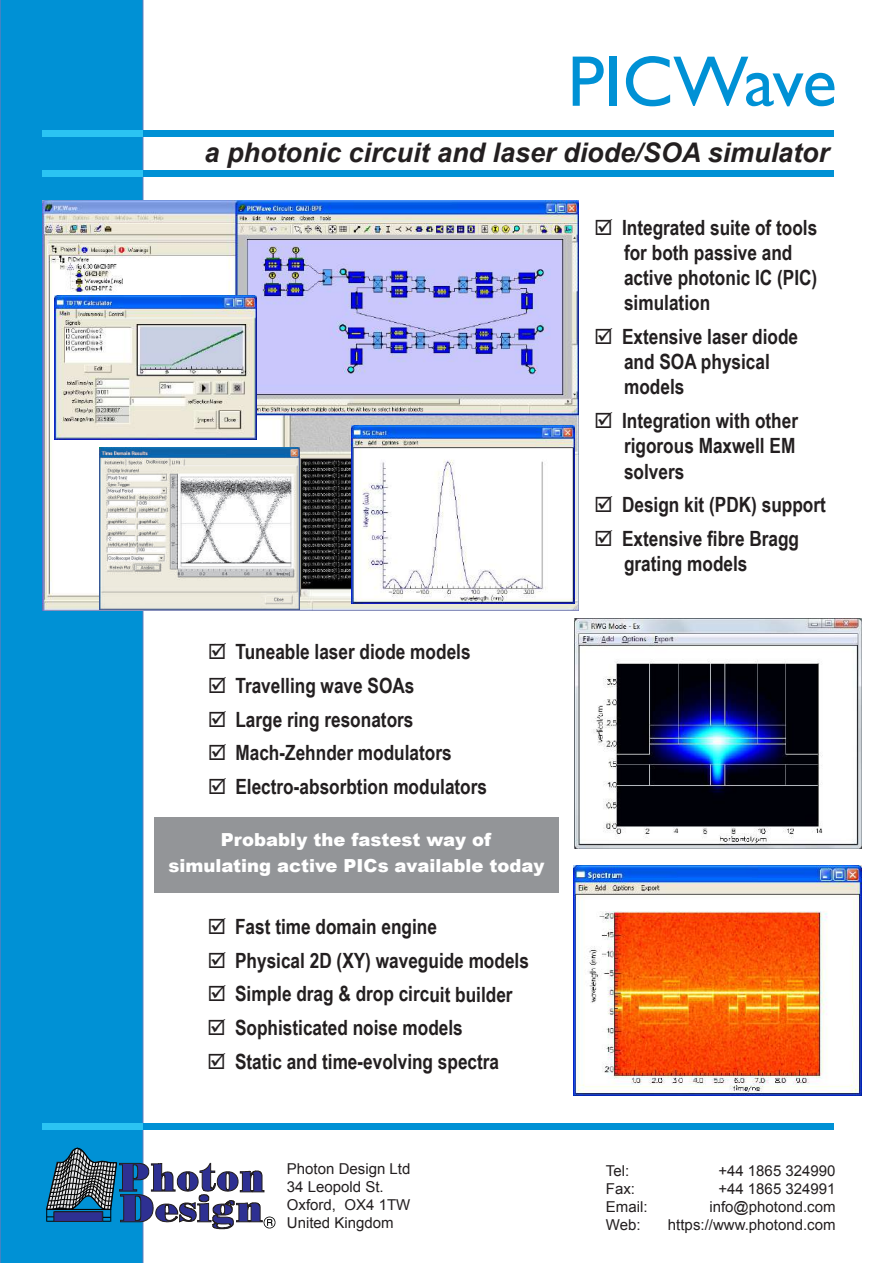
<style>
.page{position:relative;width:893px;height:1263px;background:#fff}
.page>*{position:absolute;margin:0;border:0;box-sizing:border-box;transform-origin:0 0}
.t1{font:72px "Gill Sans";letter-spacing:-.01em;color:#0091d5}
.t2{font:italic 700 27px "Arial";color:#231f20}
.t3{font:700 21px/25.2px "Arial Narrow";color:#231f20}
.t4{font:900 18px/25.5px "Arial";color:#fff;text-align:center}
.t5{font:15px/18px "Arial";color:#231f20}
</style>
<div class="page">
<div style="left:0;top:0;width:143px;height:1263px;background:#0091d5"></div>
<div style="left:43px;top:130px;width:790px;height:7px;background:#0091d5"></div>
<div style="left:43px;top:170px;width:790px;height:6px;background:#0091d5"></div>
<svg style="left:46px;top:1148px;width:230px;height:81px"></svg>
<div style="left:54px;top:1212px;width:48px;height:9px;background:#2e3092"></div>
<div style="left:54px;top:1211px;width:48px;height:10px;border:1px solid #231f20"></div>
<img style="left:43px;top:201px;width:535px;height:409px">
<img style="left:54px;top:295px;width:203px;height:144px">
<img style="left:100px;top:448px;width:200px;height:162px">
<img style="left:352px;top:425px;width:223px;height:179px">
<img style="left:574px;top:865px;width:288px;height:230px">
<div style="left:154px;top:817px;width:404px;height:76px;background:#939598"></div>
<img style="left:575px;top:619px;width:286px;height:229px">
<div style="left:43px;top:130px;width:100px;height:7px;background:#2bc4f3"></div>
<div style="left:43px;top:170px;width:100px;height:6px;background:#2bc4f3"></div>
<div style="left:43px;top:1123px;width:790px;height:7px;background:#0091d5"></div>
<div style="left:43px;top:1123px;width:100px;height:7px;background:#2bc4f3"></div>
<h1 class="t1" style="left:568px;top:40px;width:271px">PICWave</h1>
<p class="t2" style="left:205px;top:134px;width:626px">a photonic circuit and laser diode/SOA simulator</p>
<p class="t3" style="left:208px;top:638px;width:264px">☑ Tuneable laser diode models</p>
<p class="t3" style="left:208px;top:672px;width:208px">☑ Travelling wave SOAs</p>
<p class="t3" style="left:208px;top:706px;width:207px">☑ Large ring resonators</p>
<p class="t3" style="left:208px;top:739px;width:245px">☑ Mach-Zehnder modulators</p>
<p class="t3" style="left:208px;top:773px;width:281px">☑ Electro-absorbtion modulators</p>
<p class="t4" style="left:168px;top:826px;width:378px">Probably the fastest way of simulating active PICs available today</p>
<p class="t3" style="left:207px;top:913px;width:231px">☑ Fast time domain engine</p>
<p class="t3" style="left:207px;top:947px;width:323px">☑ Physical 2D (XY) waveguide models</p>
<p class="t3" style="left:207px;top:980px;width:307px">☑ Simple drag &amp; drop circuit builder</p>
<p class="t3" style="left:207px;top:1014px;width:257px">☑ Sophisticated noise models</p>
<p class="t3" style="left:207px;top:1048px;width:293px">☑ Static and time-evolving spectra</p>
<p class="t5" style="left:287px;top:1160px;width:125px">Photon Design Ltd<br>34 Leopold St.<br>Oxford, OX4 1TW<br>United Kingdom</p>
<p class="t3" style="left:624px;top:214px;width:195px;text-indent:-30px">☑ Integrated suite of tools for both passive and active photonic IC (PIC) simulation</p>
<p class="t3" style="left:624px;top:323px;width:176px;text-indent:-30px">☑ Extensive laser diode and SOA physical models</p>
<p class="t3" style="left:624px;top:407px;width:176px;text-indent:-30px">☑ Integration with other rigorous Maxwell EM solvers</p>
<p class="t3" style="left:594px;top:491px;width:233px">☑ Design kit (PDK) support</p>
<p class="t3" style="left:624px;top:525px;width:177px;text-indent:-30px">☑ Extensive fibre Bragg grating models</p>
<p class="t5" style="left:606px;top:1162px;width:25px">Tel:</p>
<p class="t5" style="left:718px;top:1162px;width:119px">+44 1865 324990</p>
<p class="t5" style="left:606px;top:1180px;width:31px">Fax:</p>
<p class="t5" style="left:718px;top:1180px;width:119px">+44 1865 324991</p>
<p class="t5" style="left:606px;top:1198px;width:43px">Email:</p>
<p class="t5" style="left:709px;top:1198px;width:128px">info@photond.com</p>
<p class="t5" style="left:606px;top:1216px;width:36px">Web:</p>
<p class="t5" style="left:668px;top:1216px;width:169px">https://www.photond.com</p>
</div>
